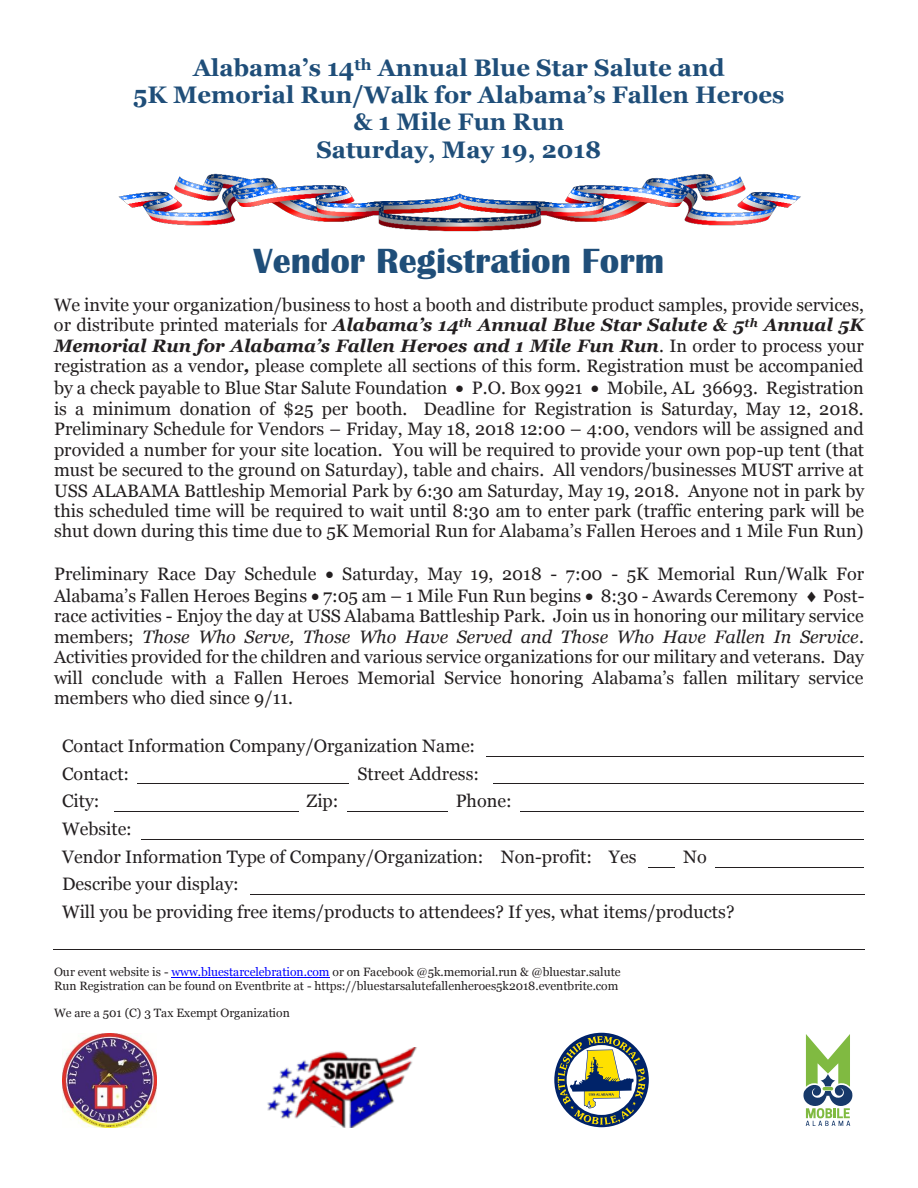
<style>
.page{position:relative;width:918px;height:1188px;background:#fff}
.page>*{position:absolute;margin:0;border:0;box-sizing:border-box;transform-origin:0 0}
.t1{font:700 36px "Britannic";color:#1f4e79}
.t2{font:700 24px/27.3px "Georgia";color:#1f4e79;text-align:center}
.t3{font:18px/20.4px "Georgia";color:#231f20}
.t4{font:12px/13.5px "Georgia";color:#231f20}
.s1{font-weight:700;font-style:italic}
.s2{font-style:italic}
.s3{color:#00f}
</style>
<div class="page">
<svg style="left:554px;top:1033px;width:95px;height:94px"></svg>
<hr style="left:494px;top:756px;width:370px;height:1px;background:#231f20">
<hr style="left:137px;top:783px;width:162px;height:1px;background:#231f20">
<hr style="left:299px;top:783px;width:48px;height:1px;background:#231f20">
<svg style="left:493px;top:783px;width:28px;height:1px"></svg>
<hr style="left:521px;top:783px;width:343px;height:1px;background:#231f20">
<svg style="left:114px;top:811px;width:29px;height:1px"></svg>
<hr style="left:143px;top:811px;width:156px;height:1px;background:#231f20">
<hr style="left:347px;top:811px;width:101px;height:1px;background:#231f20">
<hr style="left:520px;top:811px;width:344px;height:1px;background:#231f20">
<hr style="left:142px;top:839px;width:351px;height:1px;background:#231f20">
<hr style="left:494px;top:839px;width:107px;height:1px;background:#231f20">
<hr style="left:602px;top:839px;width:46px;height:1px;background:#231f20">
<svg style="left:648px;top:839px;width:28px;height:1px"></svg>
<hr style="left:676px;top:839px;width:40px;height:1px;background:#231f20">
<hr style="left:716px;top:839px;width:148px;height:1px;background:#231f20">
<svg style="left:648px;top:867px;width:27px;height:1px"></svg>
<hr style="left:716px;top:867px;width:148px;height:1px;background:#231f20">
<hr style="left:250px;top:895px;width:614px;height:1px;background:#231f20">
<hr style="left:53px;top:949px;width:811px;height:1px;background:#231f20">
<hr style="left:171px;top:978px;width:159px;height:1px;background:#00f">
<img style="left:118px;top:173px;width:683px;height:59px">
<img style="left:63px;top:1034px;width:93px;height:94px">
<img style="left:267px;top:1047px;width:150px;height:81px">
<svg style="left:803px;top:1034px;width:50px;height:92px"></svg>
<h2 class="t2" style="left:133px;top:54px;width:653px">Alabama’s 14<sup>th</sup> Annual Blue Star Salute and<br>5K Memorial Run/Walk for Alabama’s Fallen Heroes &amp; 1 Mile Fun Run<br>Saturday, May 19, 2018</h2>
<h1 class="t1" style="left:254px;top:241px;width:412px">Vendor Registration Form</h1>
<p class="t3" style="left:54px;top:295px;width:812px;text-align:justify">We invite your organization/business to host a booth and distribute product samples, provide services, or distribute printed materials for <span class="s1">Alabama’s 14</span><sup>th</sup> <span class="s1">Annual Blue Star Salute &amp; 5</span><sup>th</sup> <span class="s1">Annual 5K Memorial Run for Alabama’s Fallen Heroes and 1 Mile Fun Run</span>. In order to process your registration as a vendor<span class="s1">,</span> please complete all sections of this form. Registration must be accompanied</p>
<p class="t3" style="left:54px;top:378px;width:812px;text-align:justify">by a check payable to Blue Star Salute Foundation • P.O. Box 9921 • Mobile, AL 36693. Registration is a minimum donation of $25 per booth. Deadline for Registration is Saturday, May 12, 2018.<br>Preliminary Schedule for Vendors – Friday, May 18, 2018 12:00 – 4:00, vendors will be assigned and provided a number for your site location. You will be required to provide your own pop-up tent (that must be secured to the ground on Saturday), table and chairs. All vendors/businesses MUST arrive at USS ALABAMA Battleship Memorial Park by 6:30 am Saturday, May 19, 2018. Anyone not in park by this scheduled time will be required to wait until 8:30 am to enter park (traffic entering park will be shut down during this time due to 5K Memorial Run for Alabama’s Fallen Heroes and 1 Mile Fun Run)</p>
<p class="t3" style="left:54px;top:563px;width:812px;line-height:22.2px">Preliminary Race Day Schedule • Saturday, May 19, 2018 - 7:00 - 5K Memorial Run/Walk For<br>Alabama’s Fallen Heroes Begins • 7:05 am – 1 Mile Fun Run begins • 8:30 - Awards Ceremony ◻ Post-</p>
<p class="t3" style="left:54px;top:606px;width:812px;text-align:justify">race activities - Enjoy the day at USS Alabama Battleship Park. Join us in honoring our military service members; <span class="s2">Those Who Serve, Those Who Have Served and Those Who Have Fallen In Service</span>.<br>Activities provided for the children and various service organizations for our military and veterans. Day will conclude with a Fallen Heroes Memorial Service honoring Alabama’s fallen military service members who died since 9/11.</p>
<p class="t3" style="left:62px;top:732px;width:415px;line-height:27.8px">Contact Information Company/Organization Name:<br>Contact:</p>
<p class="t3" style="left:358px;top:763px;width:123px">Street Address:</p>
<p class="t3" style="left:62px;top:791px;width:39px">City:</p>
<p class="t3" style="left:307px;top:791px;width:33px">Zip:</p>
<p class="t3" style="left:456px;top:791px;width:58px">Phone:</p>
<p class="t3" style="left:62px;top:815px;width:576px;line-height:27.8px">Website:<br>Vendor Information Type of Company/Organization: Non-profit: Yes</p>
<p class="t3" style="left:683px;top:847px;width:25px">No</p>
<p class="t3" style="left:62px;top:871px;width:674px;line-height:27.9px">Describe your display:<br>Will you be providing free items/products to attendees? If yes, what items/products?</p>
<p class="t4" style="left:54px;top:966px;width:568px">Our event website is - <span class="s3">www.bluestarcelebration.com</span> or on Facebook @5k.memorial.run &amp; @bluestar.salute<br>Run Registration can be found on Eventbrite at - https://bluestarsalutefallenheroes5k2018.eventbrite.com</p>
<p class="t4" style="left:54px;top:1007px;width:237px">We are a 501 (C) 3 Tax Exempt Organization</p>
</div>
